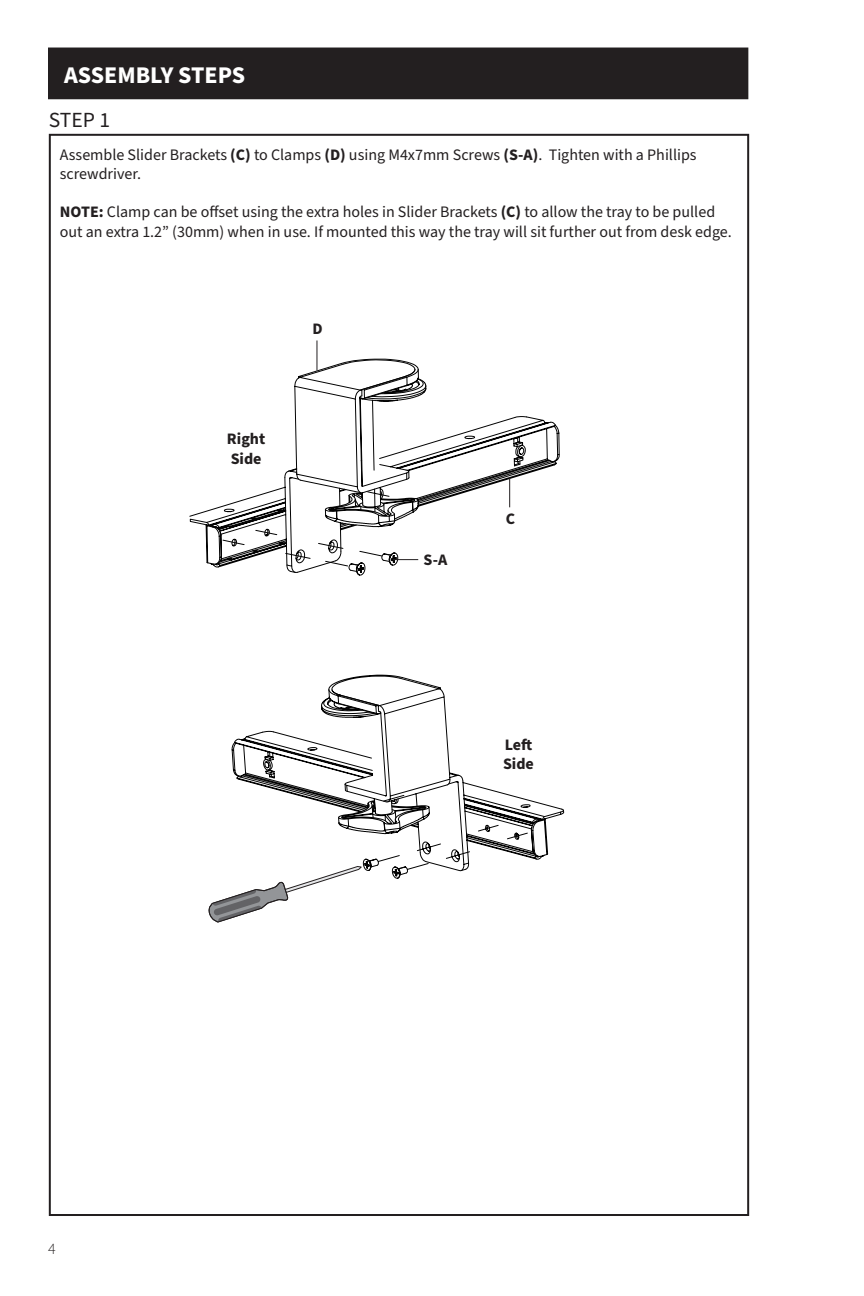
<style>
.page{position:relative;width:864px;height:1296px;background:#fff}
.page>*{position:absolute;margin:0;border:0;box-sizing:border-box;transform-origin:0 0}
.t1{font:700 24px "Source Sans Pro";color:#fff}
.t2{font:21.6px "Source Sans Pro";color:#231f20}
.t3{font:16px/19.2px "Source Sans Pro";color:#231f20}
.t4{font:700 16px "Source Sans Pro";color:#231f20}
.t5{font:300 16px "Source Sans Pro";color:#231f20}
.s1{font-weight:700}
</style>
<div class="page">
<div style="left:49px;top:49px;width:698px;height:49px;background:#231f20"></div>
<div style="left:48px;top:48px;width:700px;height:51px;border:2px solid #231f20"></div>
<svg style="left:205px;top:384px;width:355px;height:192px"></svg>
<svg style="left:232px;top:675px;width:332px;height:204px"></svg>
<svg style="left:507px;top:833px;width:21px;height:6px"></svg>
<svg style="left:208px;top:866px;width:155px;height:57px"></svg>
<hr style="left:509px;top:477px;width:1px;height:30px;background:#231f20">
<hr style="left:317px;top:340px;width:1px;height:31px;background:#231f20">
<svg style="left:222px;top:359px;width:204px;height:208px"></svg>
<p class="t1" style="left:64px;top:59px;width:183px">ASSEMBLY STEPS</p>
<p class="t2" style="left:49px;top:105px;width:63px">STEP 1</p>
<p class="t3" style="left:60px;top:145px;width:638px">Assemble Slider Brackets <span class="s1">(C)</span> to Clamps <span class="s1">(D)</span> using M4x7mm Screws <span class="s1">(S-A)</span>. Tighten with a Phillips screwdriver.</p>
<p class="t3" style="left:60px;top:203px;width:673px"><span class="s1">NOTE:</span> Clamp can be offset using the extra holes in Slider Brackets <span class="s1">(C)</span> to allow the tray to be pulled out an extra 1.2” (30mm) when in use. If mounted this way the tray will sit further out from desk edge.</p>
<p class="t4" style="left:227px;top:428px;width:40px">Right</p>
<p class="t4" style="left:231px;top:447px;width:32px">Side</p>
<p class="t4" style="left:312px;top:318px;width:12px">D</p>
<p class="t4" style="left:424px;top:549px;width:25px">S-A</p>
<p class="t4" style="left:506px;top:508px;width:11px">C</p>
<p class="t4" style="left:505px;top:734px;width:29px">Left</p>
<p class="t4" style="left:503px;top:753px;width:32px">Side</p>
<p class="t5" style="left:48px;top:1238px;width:9px">4</p>
</div>
